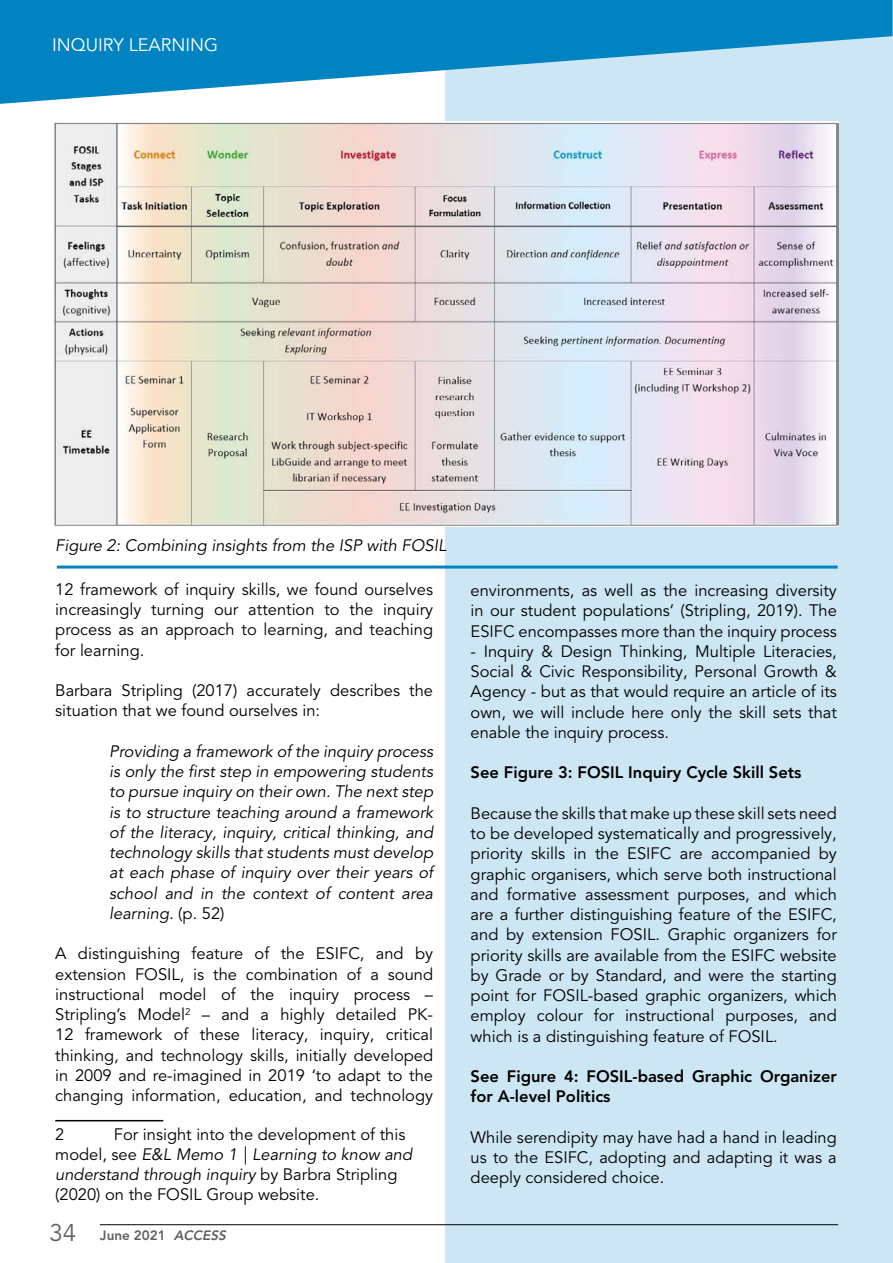
<style>
.page{position:relative;width:893px;height:1263px;background:#fff}
.page>*{position:absolute;margin:0;border:0;box-sizing:border-box;transform-origin:0 0}
.t1{font:18px "Avenir LT Pro";color:#fff}
.t2{font:16.5px/20.2px "Avenir LT Pro";color:#000;text-align:justify}
.t3{font:italic 16.5px/20.2px "Avenir LT Pro";color:#000;text-align:justify}
.t4{font:800 16.5px/20.2px "Avenir LT Pro";color:#000}
.t5{font:800 13.5px "Avenir LT Pro";color:#5f6062}
.s1{font-style:normal}
.s2{font-style:italic}
.s3{font-weight:400;font-size:24px}
</style>
<div class="page">
<div style="left:446px;top:0;width:447px;height:1263px;background:#cce6f3"></div>
<hr style="left:55px;top:1120px;width:108px;height:1px;background:#000">
<img style="left:54px;top:122px;width:785px;height:405px">
<hr style="left:57px;top:566px;width:781px;height:3px;background:#0083c0">
<svg style="left:0;top:0;width:892px;height:104px;fill:#0083c0"></svg>
<hr style="left:100px;top:1224px;width:738px;height:1px;background:#000">
<p class="t1" style="left:52px;top:34px;width:168px">INQUIRY LEARNING</p>
<p class="t3" style="left:55px;top:535px;width:392px">Figure 2: Combining insights from the ISP with FOSIL</p>
<p class="t2" style="left:55px;top:579px;width:379px">12 framework of inquiry skills, we found ourselves increasingly turning our attention to the inquiry process as an approach to learning, and teaching for learning.</p>
<p class="t2" style="left:55px;top:680px;width:379px">Barbara Stripling (2017) accurately describes the situation that we found ourselves in:</p>
<p class="t3" style="left:109px;top:741px;width:325px">Providing a framework of the inquiry process is only the first step in empowering students to pursue inquiry on their own. The next step is to structure teaching around a framework of the literacy, inquiry, critical thinking, and technology skills that students must develop at each phase of inquiry over their years of school and in the context of content area learning. <span class="s1">(p. 52)</span></p>
<p class="t2" style="left:55px;top:944px;width:379px">A distinguishing feature of the ESIFC, and by extension FOSIL, is the combination of a sound instructional model of the inquiry process – Stripling’s Model<sup>2</sup> – and a highly detailed PK-12 framework of these literacy, inquiry, critical thinking, and technology skills, initially developed in 2009 and re-imagined in 2019 ‘to adapt to the changing information, education, and technology</p>
<p class="t2" style="left:55px;top:1125px;width:11px">2</p>
<p class="t2" style="left:55px;top:1125px;width:358px;line-height:19.8px;text-align:left;text-indent:59px">For insight into the development of this model, see <span class="s2">E&amp;L Memo 1 | Learning to know and understand through inquiry</span> by Barbra Stripling (2020) on the FOSIL Group website.</p>
<p class="t5" style="left:49px;top:1227px;width:181px"><span class="s3">34</span> June 2021 <span class="s2">ACCESS</span></p>
<p class="t2" style="left:471px;top:580px;width:368px">environments, as well as the increasing diversity in our student populations’ (Stripling, 2019). The ESIFC encompasses more than the inquiry process</p>
<p class="t2" style="left:471px;top:641px;width:368px">- Inquiry &amp; Design Thinking, Multiple Literacies, Social &amp; Civic Responsibility, Personal Growth &amp; Agency - but as that would require an article of its own, we will include here only the skill sets that enable the inquiry process.</p>
<p class="t4" style="left:471px;top:762px;width:332px">See Figure 3: FOSIL Inquiry Cycle Skill Sets</p>
<p class="t2" style="left:471px;top:803px;width:368px">Because the skills that make up these skill sets need to be developed systematically and progressively, priority skills in the ESIFC are accompanied by graphic organisers, which serve both instructional and formative assessment purposes, and which are a further distinguishing feature of the ESIFC, and by extension FOSIL. Graphic organizers for priority skills are available from the ESIFC website by Grade or by Standard, and were the starting point for FOSIL-based graphic organizers, which employ colour for instructional purposes, and which is a distinguishing feature of FOSIL.</p>
<p class="t4" style="left:471px;top:1066px;width:368px">See Figure 4: FOSIL-based Graphic Organizer for A-level Politics</p>
<p class="t2" style="left:471px;top:1127px;width:368px">While serendipity may have had a hand in leading us to the ESIFC, adopting and adapting it was a deeply considered choice.</p>
</div>
